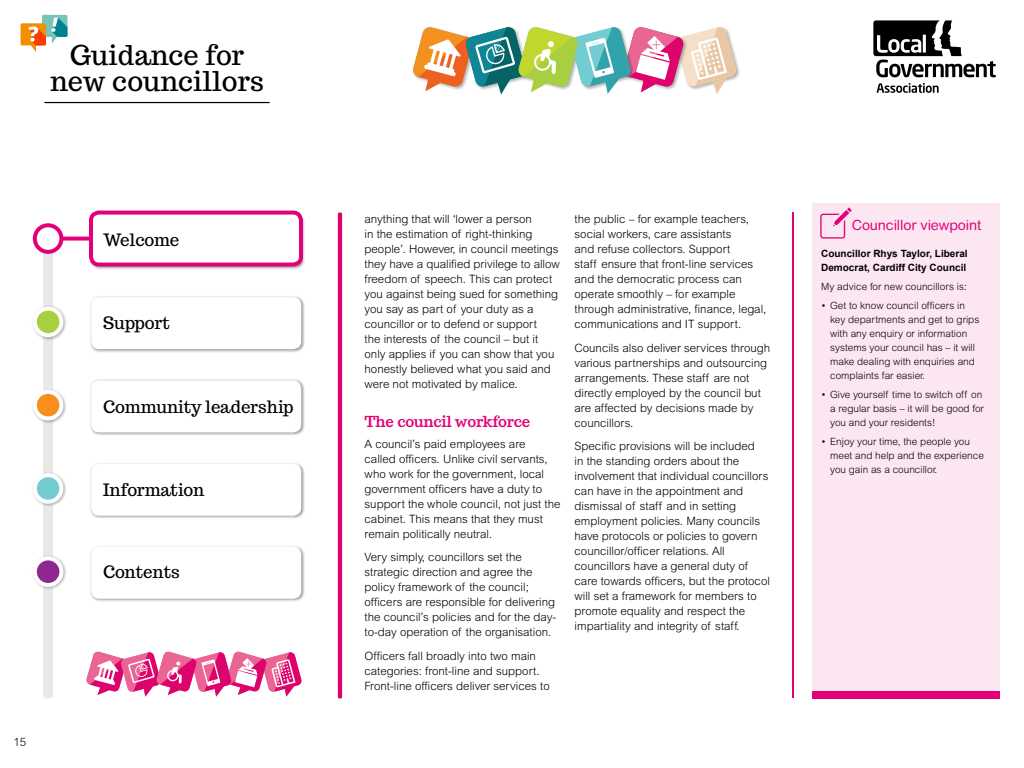
<style>
.page{position:relative;width:1024px;height:768px;background:#fff}
.page>*{position:absolute;margin:0;border:0;box-sizing:border-box;transform-origin:0 0}
.t1{font:27.2px/25.7px "Trocchi";letter-spacing:.01em;color:#000;text-align:center}
.t2{font:17px "Trocchi";color:#000}
.t3{font:17px "Trocchi";letter-spacing:-.02em;color:#000}
.CG_subhead_PINK{font:700 15px "Trocchi";letter-spacing:-.01em;color:#e30078}
.t4{font:14.15px "Arial Rounded MT";letter-spacing:-.01em;color:#e30078}
.CG_digital_BODY{font:300 11.5px/15px "Arial MT Std";color:#000}
.CG_view_BODY{font:300 10px/14px "Arial MT Std";color:#000}
.CG_view_BODY-2{font:700 10px/14px "Arial";color:#000}
</style>
<div class="page">
<div style="left:89px;top:212px;width:216px;height:58px;background:#000;opacity:.4"></div>
<div style="left:43px;top:237px;width:10px;height:461px;background:#e8e8e8;border-radius:4px"></div>
<div style="left:812px;top:203px;width:188px;height:495px;background:#fce6f1"></div>
<div style="left:812px;top:691px;width:188px;height:7px;background:#e30078"></div>
<svg style="left:820px;top:207px;width:32px;height:32px"></svg>
<div style="left:91px;top:213px;width:210px;height:52px;background:#fff;border-radius:8px"></div>
<div style="left:89px;top:211px;width:214px;height:56px;border:4px solid #e30078;border-radius:8px"></div>
<div style="left:35px;top:225px;width:26px;height:27px;background:#fff;border-radius:50%"></div>
<div style="left:33px;top:223px;width:30px;height:31px;border:4px solid #e30078;border-radius:50%"></div>
<svg style="left:62px;top:237px;width:29px;height:4px"></svg>
<svg style="left:877px;top:83px;width:62px;height:10px"></svg>
<svg style="left:873px;top:20px;width:123px;height:57px"></svg>
<svg style="left:21px;top:15px;width:46px;height:37px"></svg>
<div style="left:676px;top:27px;width:65px;height:64px;background:#000;opacity:.3"></div>
<svg style="left:413px;top:27px;width:324px;height:68px"></svg>
<hr style="left:45px;top:102px;width:224px;height:1px;background:#000">
<hr style="left:338px;top:212px;width:4px;height:486px;background:#dd026c;border-radius:2px">
<svg style="left:86px;top:651px;width:216px;height:46px"></svg>
<svg style="left:793px;top:212px;width:1px;height:486px"></svg>
<div style="left:31px;top:305px;width:36px;height:36px;background:#000;opacity:.3"></div>
<div style="left:35px;top:309px;width:26px;height:26px;background:#a8cf40;border-radius:50%"></div>
<div style="left:33px;top:307px;width:30px;height:30px;border:4px solid #fff;border-radius:50%"></div>
<div style="left:31px;top:388px;width:36px;height:36px;background:#000;opacity:.3"></div>
<div style="left:35px;top:392px;width:26px;height:26px;background:#f78f1f;border-radius:50%"></div>
<div style="left:33px;top:390px;width:30px;height:30px;border:4px solid #fff;border-radius:50%"></div>
<div style="left:31px;top:471px;width:36px;height:36px;background:#000;opacity:.3"></div>
<div style="left:35px;top:475px;width:26px;height:27px;background:#73ccd1;border-radius:50%"></div>
<div style="left:33px;top:473px;width:30px;height:31px;border:4px solid #fff;border-radius:50%"></div>
<div style="left:31px;top:555px;width:36px;height:36px;background:#000;opacity:.3"></div>
<div style="left:35px;top:558px;width:26px;height:27px;background:#90268f;border-radius:50%"></div>
<div style="left:33px;top:556px;width:30px;height:31px;border:4px solid #fff;border-radius:50%"></div>
<div style="left:89px;top:545px;width:216px;height:57px;background:#000;opacity:.4"></div>
<div style="left:91px;top:547px;width:210px;height:52px;background:#fff;border-radius:8px"></div>
<div style="left:89px;top:462px;width:216px;height:57px;background:#000;opacity:.4"></div>
<div style="left:91px;top:464px;width:210px;height:52px;background:#fff;border-radius:8px"></div>
<div style="left:89px;top:379px;width:216px;height:57px;background:#000;opacity:.4"></div>
<div style="left:91px;top:380px;width:210px;height:52px;background:#fff;border-radius:8px"></div>
<div style="left:89px;top:295px;width:216px;height:58px;background:#000;opacity:.4"></div>
<div style="left:91px;top:297px;width:210px;height:52px;background:#fff;border-radius:8px"></div>
<h1 class="t1" style="left:50px;top:42px;width:216px">Guidance for new councillors</h1>
<h2 class="t3" style="left:103px;top:229px;width:78px">Welcome</h2>
<h2 class="t2" style="left:103px;top:312px;width:68px">Support</h2>
<h2 class="t2" style="left:103px;top:395px;width:192px">Community leadership</h2>
<h2 class="t2" style="left:103px;top:479px;width:103px">Information</h2>
<h2 class="t2" style="left:103px;top:561px;width:78px">Contents</h2>
<p class="CG_digital_BODY" style="left:13px;top:735px;width:14px">15</p>
<p class="CG_digital_BODY" style="left:365px;top:212px;width:197px">anything that will ‘lower a person<br>in the estimation of right-thinking people’. However, in council meetings they have a qualified privilege to allow freedom of speech. This can protect you against being sued for something you say as part of your duty as a councillor or to defend or support<br>the interests of the council – but it only applies if you can show that you honestly believed what you said and were not motivated by malice.</p>
<p class="CG_subhead_PINK" style="left:365px;top:414px;width:167px">The council workforce</p>
<p class="CG_digital_BODY" style="left:365px;top:436px;width:197px">A council’s paid employees are<br>called officers. Unlike civil servants, who work for the government, local government officers have a duty to support the whole council, not just the cabinet. This means that they must remain politically neutral.</p>
<p class="CG_digital_BODY" style="left:365px;top:550px;width:193px">Very simply, councillors set the strategic direction and agree the policy framework of the council; officers are responsible for delivering the council’s policies and for the day&shy;to-day operation of the organisation.</p>
<p class="CG_digital_BODY" style="left:365px;top:648px;width:187px">Officers fall broadly into two main categories: front-line and support.<br>Front-line officers deliver services to</p>
<p class="CG_digital_BODY" style="left:575px;top:212px;width:193px">the public – for example teachers, social workers, care assistants<br>and refuse collectors. Support<br>staff ensure that front-line services and the democratic process can operate smoothly – for example through administrative, finance, legal, communications and IT support.</p>
<p class="CG_digital_BODY" style="left:575px;top:340px;width:197px">Councils also deliver services through various partnerships and outsourcing arrangements. These staff are not directly employed by the council but are affected by decisions made by councillors.</p>
<p class="CG_digital_BODY" style="left:575px;top:439px;width:197px">Specific provisions will be included<br>in the standing orders about the involvement that individual councillors can have in the appointment and dismissal of staff and in setting employment policies. Many councils have protocols or policies to govern councillor/officer relations. All councillors have a general duty of care towards officers, but the protocol will set a framework for members to promote equality and respect the impartiality and integrity of staff.</p>
<p class="t4" style="left:852px;top:217px;width:131px">Councillor viewpoint</p>
<p class="CG_view_BODY-2" style="left:821px;top:247px;width:148px">Councillor Rhys Taylor, Liberal<br>Democrat, Cardiff City Council</p>
<p class="CG_view_BODY" style="left:821px;top:280px;width:147px">My advice for new councillors is:</p>
<p class="CG_view_BODY" style="left:830px;top:299px;width:151px;text-indent:-9px">• Get to know council officers in key departments and get to grips with any enquiry or information systems your council has – it will make dealing with enquiries and complaints far easier.</p>
<p class="CG_view_BODY" style="left:830px;top:388px;width:155px;text-indent:-9px">• Give yourself time to switch off on a regular basis – it will be good for you and your residents!</p>
<p class="CG_view_BODY" style="left:830px;top:435px;width:155px;text-indent:-9px">• Enjoy your time, the people you meet and help and the experience you gain as a councillor.</p>
</div>
